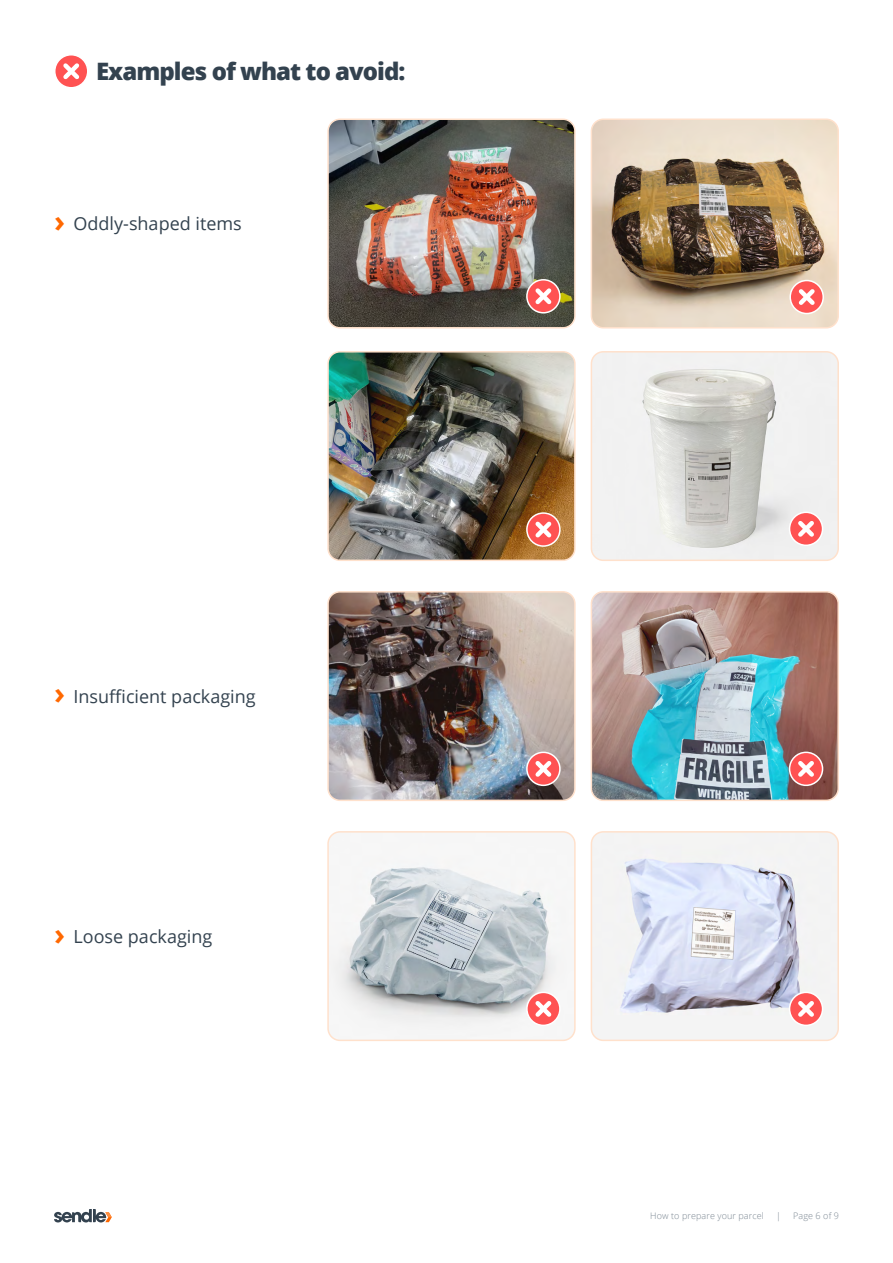
<style>
.page{position:relative;width:893px;height:1263px;background:#fff}
.page>*{position:absolute;margin:0;border:0;box-sizing:border-box;transform-origin:0 0}
.t1{font:800 24px "Open Sans";letter-spacing:-.04em;color:#33424f}
.t2{font:18px "Open Sans";color:#33424f}
.t3{font:300 9px "Open Sans";letter-spacing:.01em;color:#7a8691}
.s1{font-weight:700;font-size:30px;color:#ff6800}
</style>
<div class="page">
<svg style="left:54px;top:1209px;width:58px;height:13px"></svg>
<img style="left:591px;top:353px;width:245px;height:206px">
<div style="left:591px;top:351px;width:248px;height:210px;border:2px solid #ffe1cc;border-radius:12px"></div>
<svg style="left:789px;top:512px;width:33px;height:33px"></svg>
<div style="left:789px;top:512px;width:34px;height:34px;border:2px solid #fff;border-radius:50%"></div>
<svg style="left:794px;top:517px;width:24px;height:24px"></svg>
<img style="left:591px;top:594px;width:245px;height:205px">
<div style="left:591px;top:591px;width:248px;height:210px;border:2px solid #ffe1cc;border-radius:12px"></div>
<svg style="left:789px;top:752px;width:33px;height:33px"></svg>
<div style="left:789px;top:752px;width:34px;height:34px;border:2px solid #fff;border-radius:50%"></div>
<svg style="left:794px;top:757px;width:24px;height:24px"></svg>
<img style="left:591px;top:119px;width:246px;height:207px">
<div style="left:591px;top:119px;width:248px;height:210px;border:2px solid #ffe1cc;border-radius:12px"></div>
<svg style="left:790px;top:281px;width:33px;height:33px"></svg>
<div style="left:789px;top:280px;width:35px;height:34px;border:2px solid #fff;border-radius:50%"></div>
<svg style="left:795px;top:285px;width:24px;height:24px"></svg>
<img style="left:330px;top:119px;width:243px;height:207px">
<div style="left:327px;top:119px;width:249px;height:210px;border:2px solid #ffe1cc;border-radius:12px"></div>
<svg style="left:527px;top:280px;width:33px;height:33px"></svg>
<div style="left:526px;top:279px;width:35px;height:35px;border:2px solid #fff;border-radius:50%"></div>
<svg style="left:531px;top:284px;width:24px;height:24px"></svg>
<svg style="left:55px;top:55px;width:33px;height:33px"></svg>
<div style="left:54px;top:54px;width:34px;height:35px;border:2px solid #fff;border-radius:50%"></div>
<svg style="left:59px;top:59px;width:24px;height:24px"></svg>
<img style="left:330px;top:354px;width:243px;height:204px">
<div style="left:327px;top:351px;width:249px;height:210px;border:2px solid #ffe1cc;border-radius:12px"></div>
<svg style="left:527px;top:513px;width:33px;height:33px"></svg>
<div style="left:526px;top:512px;width:35px;height:35px;border:2px solid #fff;border-radius:50%"></div>
<svg style="left:531px;top:517px;width:24px;height:25px"></svg>
<img style="left:330px;top:834px;width:243px;height:204px">
<div style="left:327px;top:831px;width:249px;height:210px;border:2px solid #ffe1cc;border-radius:12px"></div>
<img style="left:591px;top:834px;width:245px;height:205px">
<div style="left:591px;top:831px;width:248px;height:210px;border:2px solid #ffe1cc;border-radius:12px"></div>
<svg style="left:527px;top:992px;width:33px;height:33px"></svg>
<div style="left:526px;top:992px;width:35px;height:34px;border:2px solid #fff;border-radius:50%"></div>
<svg style="left:531px;top:997px;width:24px;height:24px"></svg>
<svg style="left:789px;top:992px;width:33px;height:33px"></svg>
<div style="left:789px;top:992px;width:34px;height:34px;border:2px solid #fff;border-radius:50%"></div>
<svg style="left:794px;top:997px;width:24px;height:24px"></svg>
<img style="left:330px;top:594px;width:243px;height:204px">
<div style="left:327px;top:591px;width:249px;height:210px;border:2px solid #ffe1cc;border-radius:12px"></div>
<svg style="left:527px;top:752px;width:33px;height:33px"></svg>
<div style="left:526px;top:752px;width:35px;height:34px;border:2px solid #fff;border-radius:50%"></div>
<svg style="left:531px;top:757px;width:24px;height:24px"></svg>
<h1 class="t1" style="left:96px;top:53px;width:311px">Examples of what to avoid:</h1>
<p class="t2" style="left:54px;top:212px;width:189px"><span class="s1">›</span> Oddly-shaped items</p>
<p class="t2" style="left:54px;top:684px;width:203px"><span class="s1">›</span> Insufficient packaging</p>
<p class="t2" style="left:54px;top:924px;width:160px"><span class="s1">›</span> Loose packaging</p>
<p class="t3" style="left:650px;top:1210px;width:115px">How to prepare your parcel</p>
<p class="t3" style="left:776px;top:1210px;width:6px">|</p>
<p class="t3" style="left:793px;top:1210px;width:47px">Page 6 of 9</p>
</div>
